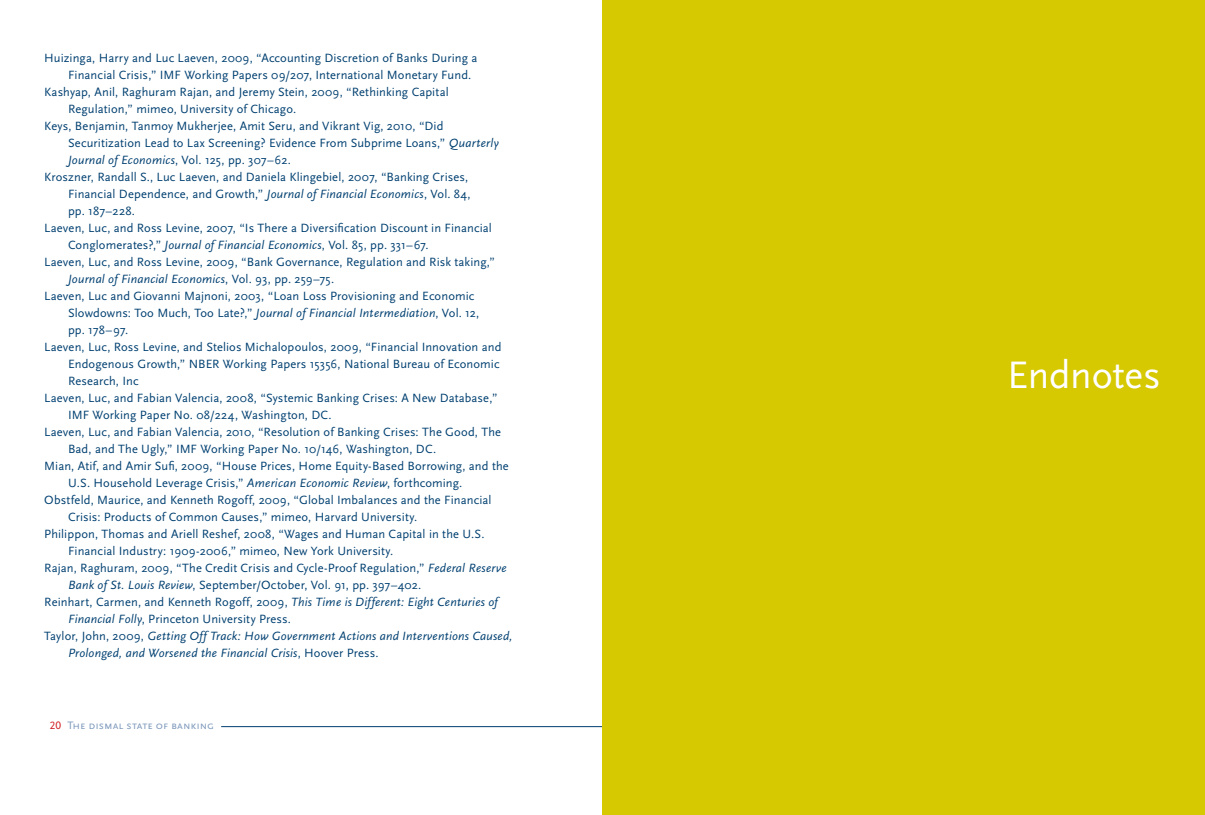
<style>
.page{position:relative;width:1205px;height:815px;background:#fff}
.page>*{position:absolute;margin:0;border:0;box-sizing:border-box;transform-origin:0 0}
.t1{font:40px "Scala Sans";letter-spacing:-.005em;color:#fff}
.t2{font:12.5px "Scala Sans";letter-spacing:.01em;color:#004071}
.t3{font:italic 12.5px "Scala Sans";letter-spacing:.015em;color:#004071}
.t4{font:11.25px "Scala Sans Caps";color:#7c98bb}
.s1{font-style:italic}
.s2{font-style:normal}
.s3{color:#d1232a}
</style>
<div class="page">
<hr style="left:221px;top:726px;width:381px;height:1px;background:#004071">
<div style="left:602px;top:0;width:603px;height:815px;background:#d6c801"></div>
<p class="t2" style="left:44px;top:51px;width:435px">Huizinga, Harry and Luc Laeven, 2009, “Accounting Discretion of Banks During a</p>
<p class="t2" style="left:68px;top:68px;width:405px">Financial Crisis,” IMF Working Papers 09/207, International Monetary Fund.</p>
<p class="t2" style="left:44px;top:85px;width:406px">Kashyap, Anil, Raghuram Rajan, and Jeremy Stein, 2009, “Rethinking Capital</p>
<p class="t2" style="left:68px;top:102px;width:230px">Regulation,” mimeo, University of Chicago.</p>
<p class="t2" style="left:44px;top:119px;width:401px">Keys, Benjamin, Tanmoy Mukherjee, Amit Seru, and Vikrant Vig, 2010, “Did</p>
<p class="t2" style="left:68px;top:136px;width:432px">Securitization Lead to Lax Screening? Evidence From Subprime Loans,” <span class="s1">Quarterly</span></p>
<p class="t2" style="left:68px;top:153px;width:224px"><span class="s1">Journal of Economics</span>, Vol. 125, pp. 307–62.</p>
<p class="t2" style="left:44px;top:170px;width:425px">Kroszner, Randall S., Luc Laeven, and Daniela Klingebiel, 2007, “Banking Crises,</p>
<p class="t2" style="left:68px;top:187px;width:404px">Financial Dependence, and Growth,” <span class="s1">Journal of Financial Economics</span>, Vol. 84,</p>
<p class="t2" style="left:68px;top:204px;width:69px">pp. 187–228.</p>
<p class="t2" style="left:44px;top:221px;width:449px">Laeven, Luc, and Ross Levine, 2007, “Is There a Diversification Discount in Financial</p>
<p class="t2" style="left:68px;top:238px;width:362px">Conglomerates?,” <span class="s1">Journal of Financial Economics</span>, Vol. 85, pp. 331–67.</p>
<p class="t2" style="left:44px;top:255px;width:452px">Laeven, Luc, and Ross Levine, 2009, “Bank Governance, Regulation and Risk taking,”</p>
<p class="t3" style="left:68px;top:272px;width:268px">Journal of Financial Economics<span class="s2">, Vol. 93, pp. 259–75.</span></p>
<p class="t2" style="left:44px;top:289px;width:432px">Laeven, Luc and Giovanni Majnoni, 2003, “Loan Loss Provisioning and Economic</p>
<p class="t2" style="left:68px;top:306px;width:413px">Slowdowns: Too Much, Too Late?,” <span class="s1">Journal of Financial Intermediation</span>, Vol. 12,</p>
<p class="t2" style="left:68px;top:323px;width:62px">pp. 178–97.</p>
<p class="t2" style="left:44px;top:340px;width:459px">Laeven, Luc, Ross Levine, and Stelios Michalopoulos, 2009, “Financial Innovation and</p>
<p class="t2" style="left:68px;top:357px;width:433px">Endogenous Growth,” NBER Working Papers 15356, National Bureau of Economic</p>
<p class="t2" style="left:68px;top:374px;width:72px">Research, Inc</p>
<p class="t2" style="left:44px;top:391px;width:455px">Laeven, Luc, and Fabian Valencia, 2008, “Systemic Banking Crises: A New Database,”</p>
<p class="t2" style="left:68px;top:408px;width:265px">IMF Working Paper No. 08/224, Washington, DC.</p>
<p class="t2" style="left:44px;top:425px;width:458px">Laeven, Luc, and Fabian Valencia, 2010, “Resolution of Banking Crises: The Good, The</p>
<p class="t2" style="left:68px;top:442px;width:370px">Bad, and The Ugly,” IMF Working Paper No. 10/146, Washington, DC.</p>
<p class="t2" style="left:44px;top:459px;width:466px">Mian, Atif, and Amir Sufi, 2009, “House Prices, Home Equity-Based Borrowing, and the</p>
<p class="t2" style="left:68px;top:476px;width:396px">U.S. Household Leverage Crisis,” <span class="s1">American Economic Review</span>, forthcoming.</p>
<p class="t2" style="left:44px;top:493px;width:449px">Obstfeld, Maurice, and Kenneth Rogoff, 2009, “Global Imbalances and the Financial</p>
<p class="t2" style="left:68px;top:510px;width:351px">Crisis: Products of Common Causes,” mimeo, Harvard University.</p>
<p class="t2" style="left:44px;top:528px;width:442px">Philippon, Thomas and Ariell Reshef, 2008, “Wages and Human Capital in the U.S.</p>
<p class="t2" style="left:68px;top:545px;width:327px">Financial Industry: 1909-2006,” mimeo, New York University.</p>
<p class="t2" style="left:44px;top:562px;width:464px">Rajan, Raghuram, 2009, “The Credit Crisis and Cycle-Proof Regulation,” <span class="s1">Federal Reserve</span></p>
<p class="t2" style="left:68px;top:579px;width:355px"><span class="s1">Bank of St. Louis Review</span>, September/October, Vol. 91, pp. 397–402.</p>
<p class="t2" style="left:44px;top:596px;width:455px">Reinhart, Carmen, and Kenneth Rogoff, 2009, <span class="s1">This Time is Different: Eight Centuries of</span></p>
<p class="t2" style="left:68px;top:613px;width:224px"><span class="s1">Financial Folly</span>, Princeton University Press.</p>
<p class="t3" style="left:44px;top:630px;width:470px"><span class="s2">Taylor, John, 2009,</span> Getting Off Track: How Government Actions and Interventions Caused,</p>
<p class="t3" style="left:68px;top:647px;width:312px">Prolonged, and Worsened the Financial Crisis<span class="s2">, Hoover Press.</span></p>
<p class="t4" style="left:50px;top:719px;width:166px"><span class="s3">20</span> The dismal state of banking</p>
<h1 class="t1" style="left:1007px;top:353px;width:155px">Endnotes</h1>
</div>
